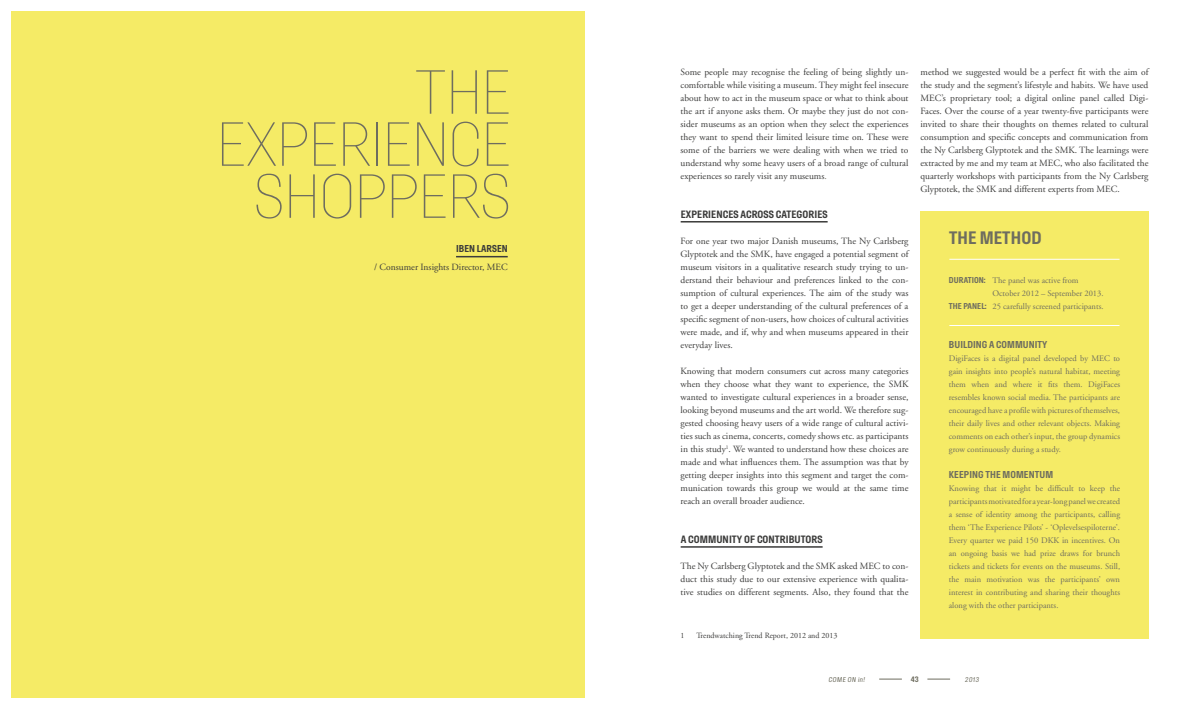
<style>
.page{position:relative;width:1191px;height:709px;background:#fff}
.page>*{position:absolute;margin:0;border:0;box-sizing:border-box;transform-origin:0 0}
.t1{font:100 62px/52px "Hill";letter-spacing:.02em;color:#6e6d5f;text-align:right}
.t2{font:700 18px "Hill";letter-spacing:.01em;color:#6e6d5f}
.t3{font:700 10.6px "Hill";letter-spacing:.01em;color:#3b3b3a}
.t4{font:700 10px "Hill";letter-spacing:.01em;color:#6e6d5f}
.t5{font:700 10px "Hill";letter-spacing:.01em;color:#3b3b3a}
.t6{font:9.5px/13px "Adobe Garamond";color:#3b3b3a;text-align:justify}
.t7{font:8.5px/13px "Adobe Garamond";color:#6e6d5f;text-align:justify}
.t8{font:8px "Adobe Garamond";color:#3b3b3a}
.t9{font:700 8px "Hill";color:#6e6d5f}
.t10{font:7px "Hill";color:#6e6d5f}
.s1{color:#6e6d5f}
.s2{font-family:"Hill";font-weight:700}
</style>
<div class="page">
<svg style="left:927px;top:679px;width:23px;height:1px"></svg>
<svg style="left:879px;top:679px;width:23px;height:1px"></svg>
<div style="left:11px;top:11px;width:574px;height:686px;background:#f5eb66"></div>
<div style="left:920px;top:211px;width:228px;height:427px;background:#f5eb66"></div>
<hr style="left:456px;top:256px;width:52px;height:1px;background:#3b3b3a">
<hr style="left:680px;top:221px;width:147px;height:1px;background:#3b3b3a">
<hr style="left:680px;top:546px;width:142px;height:1px;background:#3b3b3a">
<hr style="left:949px;top:259px;width:170px;height:1px;background:#fff">
<hr style="left:949px;top:325px;width:170px;height:1px;background:#fff">
<h1 class="t1" style="left:218px;top:66px;width:294px">THE<br>EXPERIENCE<br>SHOPPERS</h1>
<p class="t5" style="left:456px;top:242px;width:53px">IBEN LARSEN</p>
<p class="t6" style="left:374px;top:260px;width:135px">/ Consumer Insights Director, MEC</p>
<p class="t6" style="left:680px;top:65px;width:229px">Some people may recognise the feeling of being slightly un&shy;comfortable while visiting a museum. They might feel insecure about how to act in the museum space or what to think about the art if anyone asks them. Or maybe they just do not con&shy;sider museums as an option when they select the experiences they want to spend their limited leisure time on. These were some of the barriers we were dealing with when we tried to understand why some heavy users of a broad range of cultural experiences so rarely visit any museums<span class="s1">.</span></p>
<p class="t3" style="left:680px;top:208px;width:148px">EXPERIENCES ACROSS CATEGORIES</p>
<p class="t6" style="left:680px;top:234px;width:229px">For one year two major Danish museums, The Ny Carlsberg Glyptotek and the SMK, have engaged a potential segment of museum visitors in a qualitative research study trying to un&shy;derstand their behaviour and preferences linked to the con&shy;sumption of cultural experiences. The aim of the study was to get a deeper understanding of the cultural preferences of a specific segment of non-users, how choices of cultural activities were made, and if, why and when museums appeared in their everyday lives.</p>
<p class="t6" style="left:680px;top:364px;width:229px">Knowing that modern consumers cut across many categories when they choose what they want to experience, the SMK wanted to investigate cultural experiences in a broader sense, looking beyond museums and the art world. We therefore sug&shy;gested choosing heavy users of a wide range of cultural activi&shy;ties such as cinema, concerts, comedy shows etc. as participants in this study<sup>1</sup>. We wanted to understand how these choices are made and what influences them. The assumption was that by getting deeper insights into this segment and target the com&shy;munication towards this group we would at the same time reach an overall broader audience.</p>
<p class="t3" style="left:680px;top:533px;width:143px">A COMM UNITY OF CONTRIBUTORS</p>
<p class="t6" style="left:680px;top:559px;width:229px">The Ny Carlsberg Glyptotek and the SMK asked MEC to con&shy;duct this study due to our extensive experience with qualita&shy;tive studies on different segments. Also, they found that the</p>
<p class="t8" style="left:680px;top:631px;width:5px">1</p>
<p class="t8" style="left:696px;top:631px;width:143px">Trendwatching Trend Report, 2012 and 2013</p>
<p class="t6" style="left:920px;top:65px;width:229px">method we suggested would be a perfect fit with the aim of the study and the segment’s lifestyle and habits. We have used MEC’s proprietary tool; a digital online panel called Digi-Faces. Over the course of a year twenty-five participants were invited to share their thoughts on themes related to cultural consumption and specific concepts and communication from the Ny Carlsberg Glyptotek and the SMK. The learnings were extracted by me and my team at MEC, who also facilitated the quarterly workshops with participants from the Ny Carlsberg Glyptotek, the SMK and different experts from MEC.</p>
<h2 class="t2" style="left:949px;top:226px;width:94px">THE METHOD</h2>
<p class="t7" style="left:949px;top:274px;width:131px"><span class="s2">DURATION:</span> The panel was active from</p>
<p class="t7" style="left:992px;top:287px;width:112px">October 2012 – September 2013.</p>
<p class="t7" style="left:949px;top:300px;width:156px"><span class="s2">THE PANEL:</span> 25 carefully screened participants.</p>
<p class="t4" style="left:949px;top:338px;width:100px">BUILDING A COMMUNITY</p>
<p class="t7" style="left:949px;top:352px;width:173px">DigiFaces is a digital panel developed by MEC to gain insights into people’s natural habitat, meeting them when and where it fits them. DigiFaces resembles known social media. The participants are encouraged have a profile with pictures of themselves, their daily lives and other relevant objects. Making comments on each other’s input, the group dynamics grow continuously during a study.</p>
<p class="t4" style="left:949px;top:468px;width:104px">KEEPING THE MOMENTUM</p>
<p class="t7" style="left:949px;top:482px;width:173px">Knowing that it might be difficult to keep the participants motivated for a year-long panel we created a sense of identity among the participants, calling them ‘The Experience Pilots’ - ‘Oplevelsespiloterne’.<br>Every quarter we paid 150 DKK in incentives. On an ongoing basis we had prize draws for brunch tickets and tickets for events on the museums. Still, the main motivation was the participants’ own interest in contributing and sharing their thoughts along with the other participants.</p>
<p class="t10" style="left:828px;top:675px;width:39px">COME ON IN!</p>
<p class="t9" style="left:911px;top:674px;width:9px">43</p>
<p class="t10" style="left:965px;top:675px;width:17px">2013</p>
</div>
